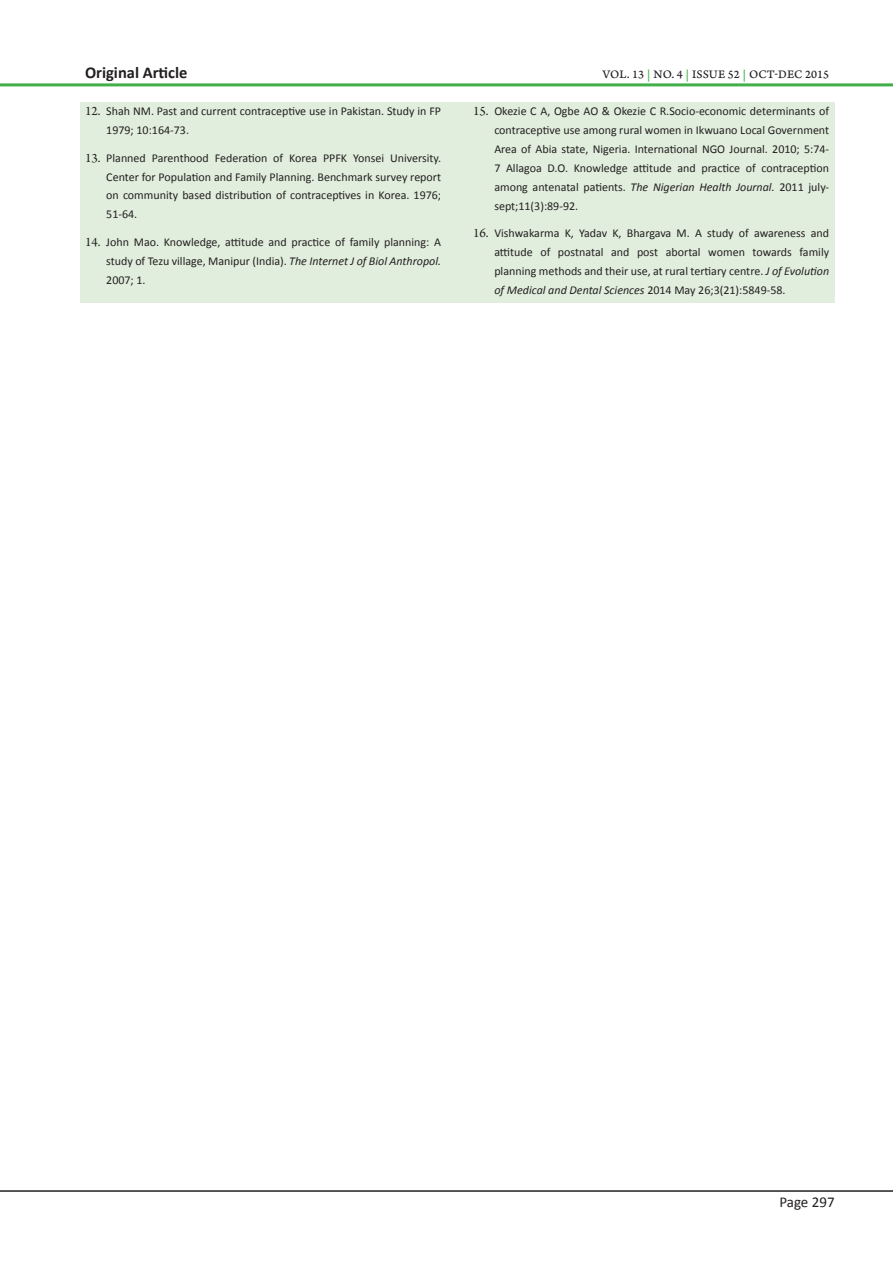
<style>
.page{position:relative;width:893px;height:1263px;background:#fff}
.page>*{position:absolute;margin:0;border:0;box-sizing:border-box;transform-origin:0 0}
.Abstract_Words{font:700 16.5px "Calibri";color:#231f20}
.t1{font:15px "Calibri";color:#231f20}
.Refrence_Text{font:12px/18.9px "Calibri";color:#231f20;text-align:justify}
.t2{font:12px "Arno Pro Caption";letter-spacing:.005em;color:#231f20}
.s1{font-family:"Arno Pro";font-size:13.5px}
.s2{font-style:italic}
.s3{color:#40ae49}
</style>
<div class="page">
<hr style="left:0;top:1190px;width:893px;height:2px;background:#231f20">
<hr style="left:0;top:83px;width:893px;height:3px;background:#40ae49">
<div style="left:80px;top:102px;width:754px;height:200px;background:#e1eedd"></div>
<p class="Abstract_Words" style="left:85px;top:62px;width:104px">Original Article</p>
<p class="Refrence_Text" style="left:106px;top:102px;width:336px;text-indent:-21px"><span class="s1">12.</span> Shah NM. Past and current contraceptive use in Pakistan. Study in FP<br>1979; 10:164-73.</p>
<p class="Refrence_Text" style="left:106px;top:148px;width:336px;text-indent:-21px"><span class="s1">13.</span> Planned Parenthood Federation of Korea PPFK Yonsei University.<br>Center for Population and Family Planning. Benchmark survey report on community based distribution of contraceptives in Korea. 1976; 51-64.</p>
<p class="Refrence_Text" style="left:106px;top:232px;width:336px;text-indent:-21px"><span class="s1">14.</span> John Mao. Knowledge, attitude and practice of family planning: A study of Tezu village, Manipur (India). <span class="s2">The Internet J of Biol Anthropol.<br></span>2007; 1.</p>
<p class="t2" style="left:602px;top:67px;width:228px">VOL. 13 <span class="s3">|</span> NO. 4 <span class="s3">|</span> ISSUE 52 <span class="s3">|</span> OCT-DEC 2015</p>
<p class="Refrence_Text" style="left:494px;top:102px;width:336px;text-indent:-21px"><span class="s1">15.</span> Okezie C A, Ogbe AO &amp; Okezie C R.Socio-economic determinants of contraceptive use among rural women in Ikwuano Local Government Area of Abia state, Nigeria. International NGO Journal. 2010; 5:74- 7 Allagoa D.O. Knowledge attitude and practice of contraception among antenatal patients. <span class="s2">The Nigerian Health Journal.</span> 2011 july&shy;sept;11(3):89-92.</p>
<p class="Refrence_Text" style="left:494px;top:224px;width:336px;text-indent:-21px"><span class="s1">16.</span> Vishwakarma K, Yadav K, Bhargava M. A study of awareness and attitude of postnatal and post abortal women towards family planning methods and their use, at rural tertiary centre. <span class="s2">J of Evolution of Medical and Dental Sciences</span> 2014 May 26;3(21):5849-58.</p>
<p class="t1" style="left:779px;top:1193px;width:57px">Page 297</p>
</div>
